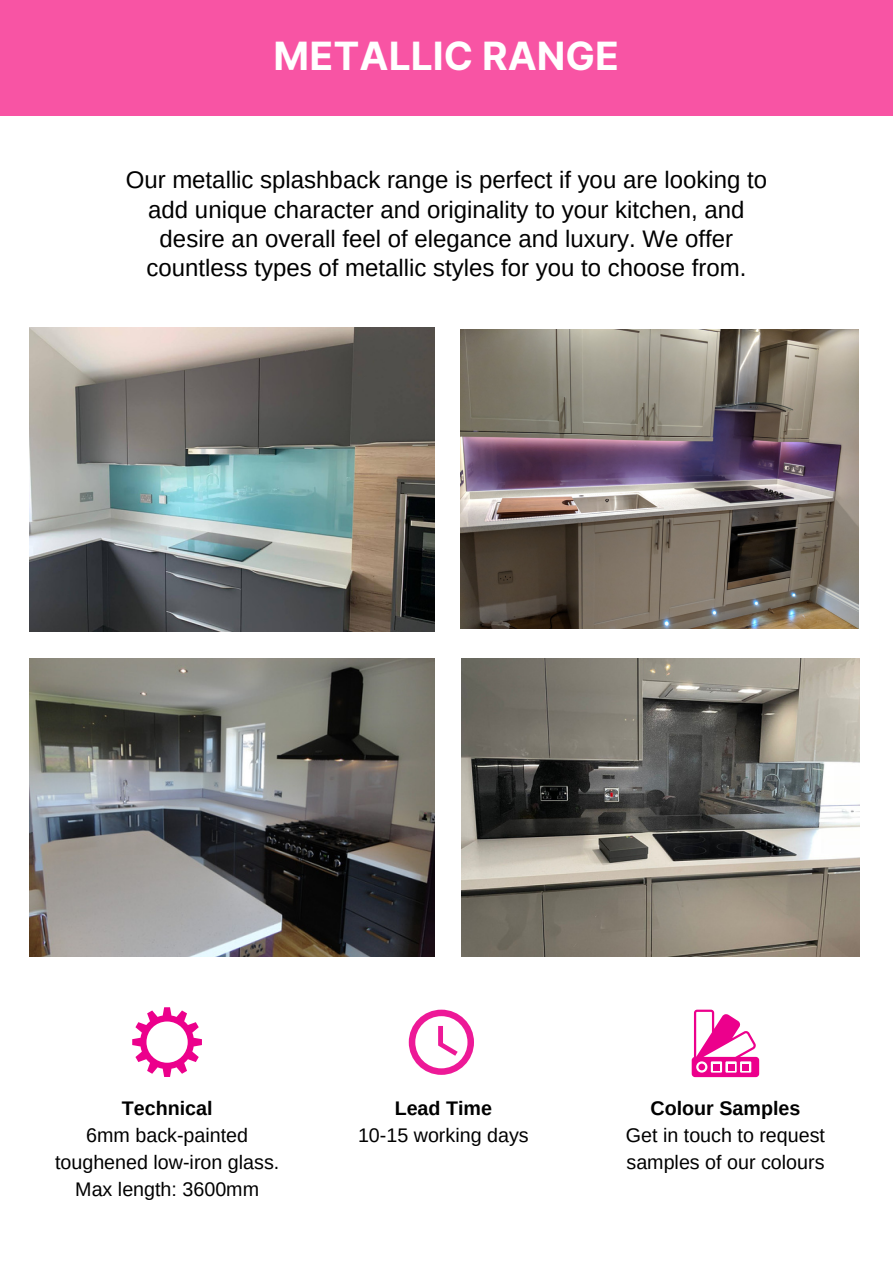
<style>
.page{position:relative;width:893px;height:1264px;background:#fff}
.page>*{position:absolute;margin:0;border:0;box-sizing:border-box;transform-origin:0 0}
.t1{font:700 39px "Inter";color:#fff}
.t2{font:24px/29.2px "Arimo";color:#000;text-align:center}
.t3{font:19.65px/27px "Arimo";color:#000;text-align:center}
.t4{font:700 19.65px "Arimo";color:#000}
</style>
<div class="page">
<div style="left:0;top:0;width:892px;height:116px;background:#f854a4"></div>
<img style="left:30px;top:327px;width:404px;height:304px">
<img style="left:460px;top:330px;width:398px;height:299px">
<img style="left:30px;top:658px;width:404px;height:298px">
<img style="left:461px;top:658px;width:398px;height:298px">
<svg style="left:132px;top:1007px;width:70px;height:69px"></svg>
<svg style="left:409px;top:1009px;width:65px;height:65px"></svg>
<svg style="left:691px;top:1009px;width:68px;height:68px"></svg>
<div style="left:742px;top:1063px;width:7px;height:7px;background:#ec008c"></div>
<h1 class="t1" style="left:273px;top:33px;width:347px">METALLIC RANGE</h1>
<p class="t2" style="left:126px;top:165px;width:642px">Our metallic splashback range is perfect if you are looking to add unique character and originality to your kitchen, and desire an overall feel of elegance and luxury. We offer countless types of metallic styles for you to choose from.</p>
<p class="t4" style="left:122px;top:1097px;width:92px">Technical</p>
<p class="t3" style="left:55px;top:1121px;width:226px">6mm back-painted toughened low-iron glass.<br>Max length: 3600mm</p>
<p class="t4" style="left:394px;top:1097px;width:99px">Lead Time</p>
<p class="t3" style="left:358px;top:1121px;width:172px">10-15 working days</p>
<p class="t4" style="left:650px;top:1097px;width:151px">Colour Samples</p>
<p class="t3" style="left:626px;top:1121px;width:201px;text-align:left">Get in touch to request samples of our colours</p>
</div>
